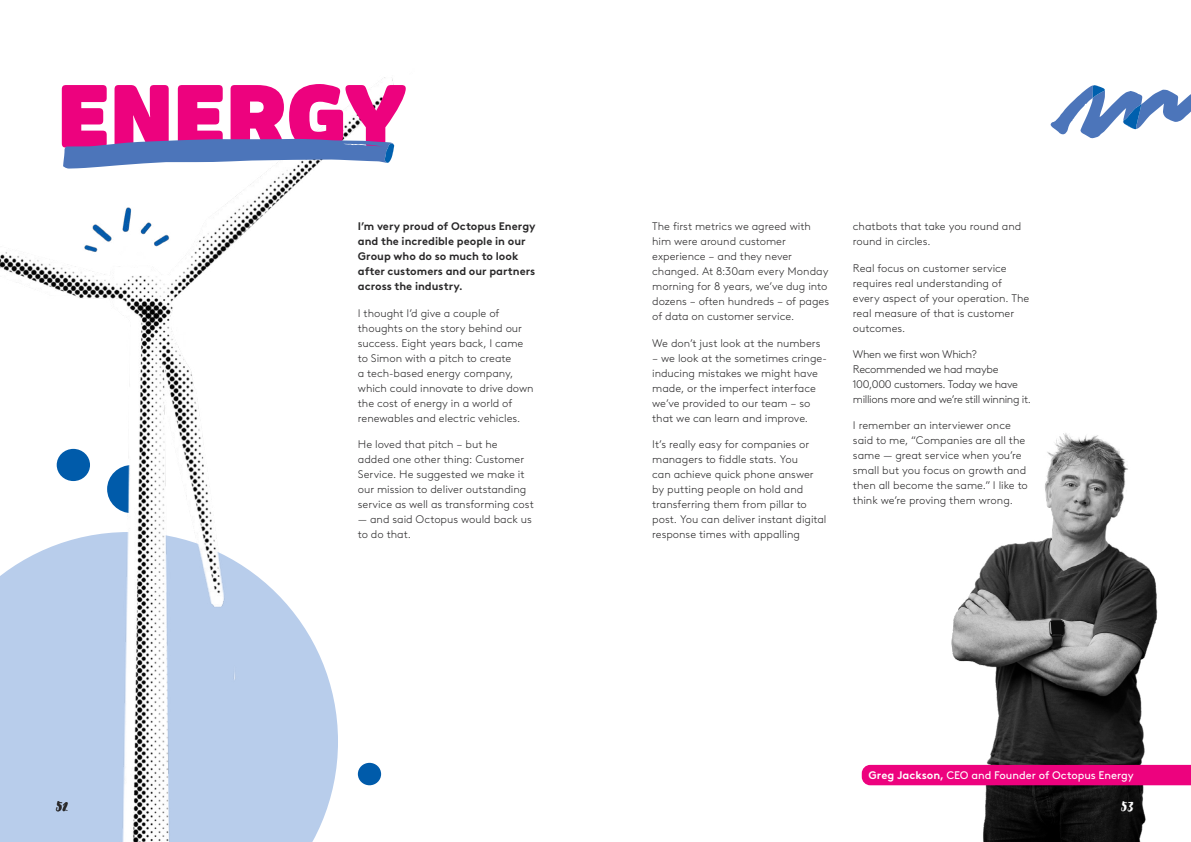
<style>
.page{position:relative;width:1191px;height:842px;background:#fff}
.page>*{position:absolute;margin:0;border:0;box-sizing:border-box;transform-origin:0 0}
.t1{font:900 85px "Puffin Display Soft";letter-spacing:-.015em;color:#ed027e}
.t2{font:800 14px "Canvas Script";color:#292829}
.t3{font:800 14px "Canvas Script";color:#fff}
.t4{font:300 11px/15px "Brown LL";color:#292829}
.t5{font:700 11px/15px "Brown LL";color:#292829}
.t6{font:300 11px/15px "Brown LL";letter-spacing:-.03em;color:#292829}
.t7{font:11px "Brown LL";color:#fff}
.s1{font-weight:700}
</style>
<div class="page">
<img style="left:943px;top:433px;width:248px;height:409px">
<div style="left:861px;top:765px;width:330px;height:20px;background:#ed027e"></div>
<img style="left:0;top:77px;width:395px;height:765px">
<svg style="left:1050px;top:85px;width:141px;height:53px"></svg>
<svg style="left:63px;top:139px;width:331px;height:30px"></svg>
<h1 class="t1" style="left:57px;top:65px;width:351px">ENERGY</h1>
<p class="t5" style="left:358px;top:218px;width:179px">I’m very proud of Octopus Energy and the incredible people in our<br>Group who do so much to look after customers and our partners across the industry.</p>
<p class="t4" style="left:358px;top:305px;width:177px">I thought I’d give a couple of thoughts on the story behind our success. Eight years back, I came to Simon with a pitch to create<br>a tech-based energy company, which could innovate to drive down the cost of energy in a world of renewables and electric vehicles.</p>
<p class="t4" style="left:358px;top:436px;width:177px">He loved that pitch – but he<br>added one other thing: Customer<br>Service. He suggested we make it our mission to deliver outstanding service as well as transforming cost</p>
<p class="t4" style="left:358px;top:511px;width:175px">— and said Octopus would back us to do that.</p>
<p class="t4" style="left:652px;top:218px;width:178px">The first metrics we agreed with him were around customer experience – and they never changed. At 8:30am every Monday morning for 8 years, we’ve dug into dozens – often hundreds – of pages of data on customer service.</p>
<p class="t4" style="left:652px;top:335px;width:170px">We don’t just look at the numbers</p>
<p class="t4" style="left:652px;top:350px;width:176px">– we look at the sometimes cringe&shy;inducing mistakes we might have made, or the imperfect interface we’ve provided to our team – so that we can learn and improve.</p>
<p class="t4" style="left:652px;top:436px;width:176px">It’s really easy for companies or managers to fiddle stats. You<br>can achieve quick phone answer by putting people on hold and transferring them from pillar to post. You can deliver instant digital response times with appalling</p>
<p class="t4" style="left:853px;top:218px;width:170px">chatbots that take you round and round in circles.</p>
<p class="t4" style="left:853px;top:260px;width:178px">Real focus on customer service requires real understanding of every aspect of your operation. The real measure of that is customer outcomes.</p>
<p class="t6" style="left:853px;top:346px;width:179px">When we first won Which?<br>Recommended we had maybe<br>100,000 customers. Today we have millions more and we’re still winning it.</p>
<p class="t4" style="left:853px;top:417px;width:176px">I remember an interviewer once said to me, “Companies are all the same — great service when you’re small but you focus on growth and then all become the same.” I like to think we’re proving them wrong.</p>
<p class="t7" style="left:868px;top:767px;width:267px"><span class="s1">Greg Jackson,</span> CEO and Founder of Octopus Energy</p>
<p class="t2" style="left:57px;top:797px;width:13px">52</p>
<p class="t3" style="left:1121px;top:797px;width:14px">53</p>
</div>
